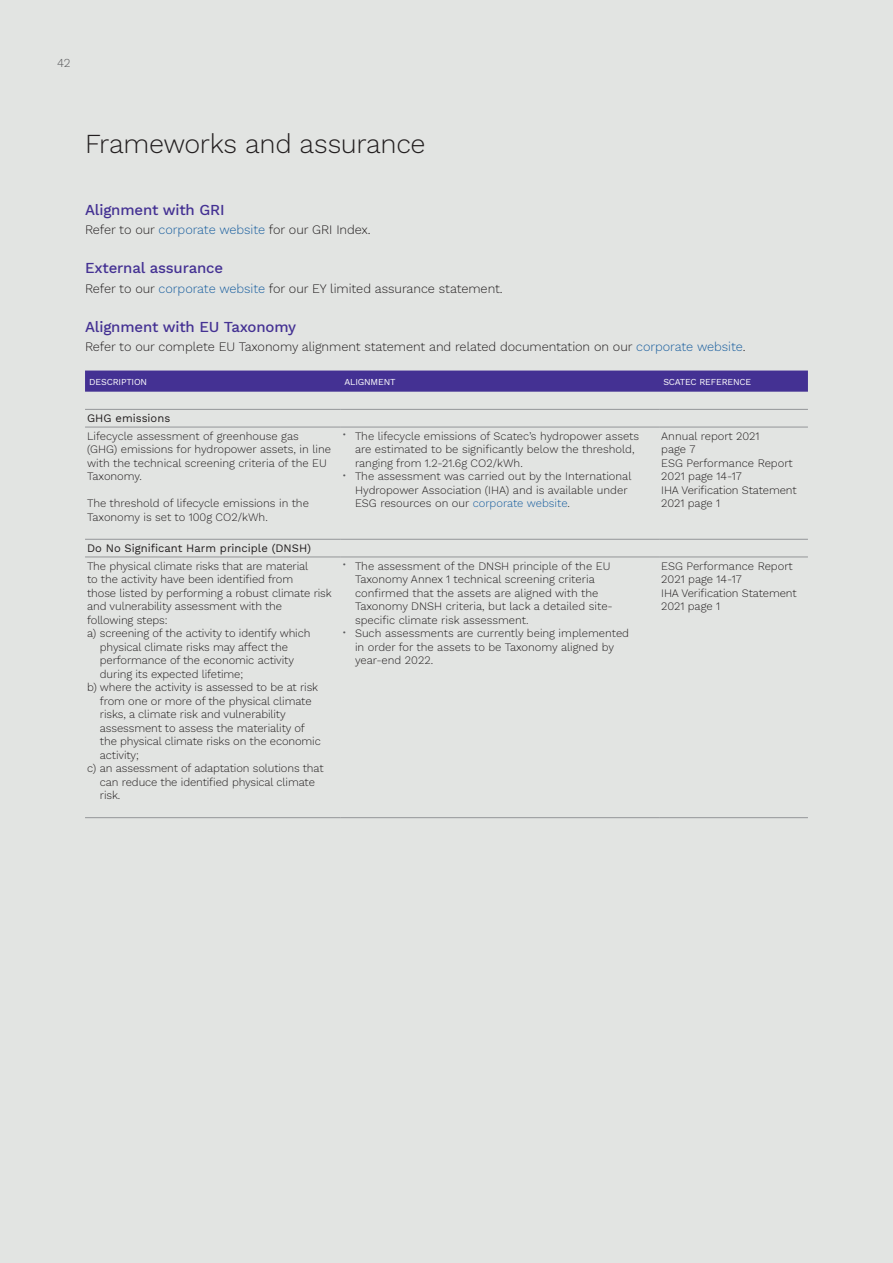
<style>
.page{position:relative;width:893px;height:1263px;background:#e2e4e2}
.page>*{position:absolute;margin:0;border:0;box-sizing:border-box;transform-origin:0 0}
.Tittel_nivå_0{font:300 27px "Work Sans";letter-spacing:-.015em;color:#231f20}
.NOTER_Avsnittstittel{font:500 15px "Work Sans";letter-spacing:-.01em;color:#443193}
.NOTER_Brødtekst_-_1{font:300 12.75px "Work Sans";letter-spacing:-.005em;color:#231f20}
.t1{font:300 12px "Work Sans";color:#57585a}
.TABELL_Venstre{font:300 11.25px/13.5px "Work Sans";letter-spacing:-.01em;color:#231f20}
.TABELL_Venstre-2{font:11.25px "Work Sans";color:#231f20}
.TABELL_Topp{font:9px "Work Sans";letter-spacing:-.02em;color:#fff}
.s1{color:#175d9e}
.s2{font-size:10.5px;color:#57585a}
</style>
<div class="page">
<svg style="left:85px;top:370px;width:723px;height:22px;background:#4a3896"></svg>
<hr style="left:85px;top:817px;width:255px;height:1px;background:#939598">
<hr style="left:340px;top:817px;width:319px;height:1px;background:#939598">
<hr style="left:659px;top:817px;width:149px;height:1px;background:#939598">
<hr style="left:85px;top:427px;width:255px;height:1px;background:#939598">
<hr style="left:340px;top:427px;width:319px;height:1px;background:#939598">
<hr style="left:659px;top:427px;width:149px;height:1px;background:#939598">
<hr style="left:85px;top:539px;width:255px;height:1px;background:#939598">
<hr style="left:340px;top:539px;width:319px;height:1px;background:#939598">
<hr style="left:659px;top:539px;width:149px;height:1px;background:#939598">
<hr style="left:85px;top:557px;width:255px;height:1px;background:#939598">
<hr style="left:340px;top:557px;width:319px;height:1px;background:#939598">
<hr style="left:659px;top:557px;width:149px;height:1px;background:#939598">
<hr style="left:85px;top:409px;width:255px;height:1px;background:#939598">
<hr style="left:340px;top:409px;width:319px;height:1px;background:#939598">
<hr style="left:659px;top:409px;width:149px;height:1px;background:#939598">
<p class="t1" style="left:57px;top:54px;width:15px">42</p>
<p class="Tittel_nivå_0" style="left:85px;top:123px;width:342px">Frameworks and assurance</p>
<p class="NOTER_Avsnittstittel" style="left:85px;top:198px;width:141px">Alignment with GRI</p>
<p class="NOTER_Brødtekst_-_1" style="left:85px;top:220px;width:287px">Refer to our <span class="s1">corporate website</span> for our GRI Index.</p>
<p class="NOTER_Avsnittstittel" style="left:85px;top:257px;width:140px">External assurance</p>
<p class="NOTER_Brødtekst_-_1" style="left:85px;top:278px;width:419px">Refer to our <span class="s1">corporate website</span> for our EY limited assurance statement.</p>
<p class="NOTER_Avsnittstittel" style="left:85px;top:315px;width:213px">Alignment with EU Taxonomy</p>
<p class="NOTER_Brødtekst_-_1" style="left:85px;top:337px;width:662px">Refer to our complete EU Taxonomy alignment statement and related documentation on our <span class="s1">corporate website</span>.</p>
<p class="TABELL_Topp" style="left:89px;top:375px;width:59px">DESCRIPTION</p>
<p class="TABELL_Topp" style="left:344px;top:375px;width:53px">ALIGNMENT</p>
<p class="TABELL_Topp" style="left:663px;top:375px;width:89px">SCATEC REFERENCE</p>
<p class="TABELL_Venstre-2" style="left:87px;top:410px;width:85px">GHG emissions</p>
<p class="TABELL_Venstre" style="left:87px;top:429px;width:245px">Lifecycle assessment of greenhouse gas (GHG) emissions for hydropower assets, in line with the technical screening criteria of the EU Taxonomy.</p>
<p class="TABELL_Venstre" style="left:87px;top:496px;width:223px">The threshold of lifecycle emissions in the<br>Taxonomy is set to 100g CO2/kWh.</p>
<p class="TABELL_Venstre" style="left:355px;top:429px;width:286px;text-indent:-13px"><span class="s2">•</span> The lifecycle emissions of Scatec’s hydropower assets are estimated to be significantly below the threshold, ranging from 1.2-21.6g CO2/kWh.</p>
<p class="TABELL_Venstre" style="left:355px;top:469px;width:278px;text-indent:-13px"><span class="s2">•</span> The assessment was carried out by the International<br>Hydropower Association (IHA) and is available under<br>ESG resources on our <span class="s1">corporate website</span>.</p>
<p class="TABELL_Venstre" style="left:661px;top:429px;width:100px">Annual report 2021 page 7</p>
<p class="TABELL_Venstre" style="left:661px;top:456px;width:133px">ESG Performance Report<br>2021 page 14-17</p>
<p class="TABELL_Venstre" style="left:661px;top:483px;width:137px">IHA Verification Statement<br>2021 page 1</p>
<p class="TABELL_Venstre-2" style="left:87px;top:539px;width:225px">Do No Significant Harm principle (DNSH)</p>
<p class="TABELL_Venstre" style="left:87px;top:558px;width:246px">The physical climate risks that are material<br>to the activity have been identified from<br>those listed by performing a robust climate risk and vulnerability assessment with the<br>following steps:</p>
<p class="TABELL_Venstre" style="left:100px;top:626px;width:212px;text-indent:-13px">a) screening of the activity to identify which physical climate risks may affect the performance of the economic activity during its expected lifetime;</p>
<p class="TABELL_Venstre" style="left:100px;top:680px;width:222px;text-indent:-13px">b) where the activity is assessed to be at risk from one or more of the physical climate risks, a climate risk and vulnerability assessment to assess the materiality of the physical climate risks on the economic activity;</p>
<p class="TABELL_Venstre" style="left:100px;top:761px;width:225px;text-indent:-13px">c) an assessment of adaptation solutions that can reduce the identified physical climate risk.</p>
<p class="TABELL_Venstre" style="left:355px;top:558px;width:259px;text-indent:-13px"><span class="s2">•</span> The assessment of the DNSH principle of the EU Taxonomy Annex 1 technical screening criteria confirmed that the assets are aligned with the Taxonomy DNSH criteria, but lack a detailed site&shy;specific climate risk assessment.</p>
<p class="TABELL_Venstre" style="left:355px;top:626px;width:276px;text-indent:-13px"><span class="s2">•</span> Such assessments are currently being implemented in order for the assets to be Taxonomy aligned by year-end 2022.</p>
<p class="TABELL_Venstre" style="left:661px;top:558px;width:133px">ESG Performance Report<br>2021 page 14-17</p>
<p class="TABELL_Venstre" style="left:661px;top:585px;width:137px">IHA Verification Statement<br>2021 page 1</p>
</div>
